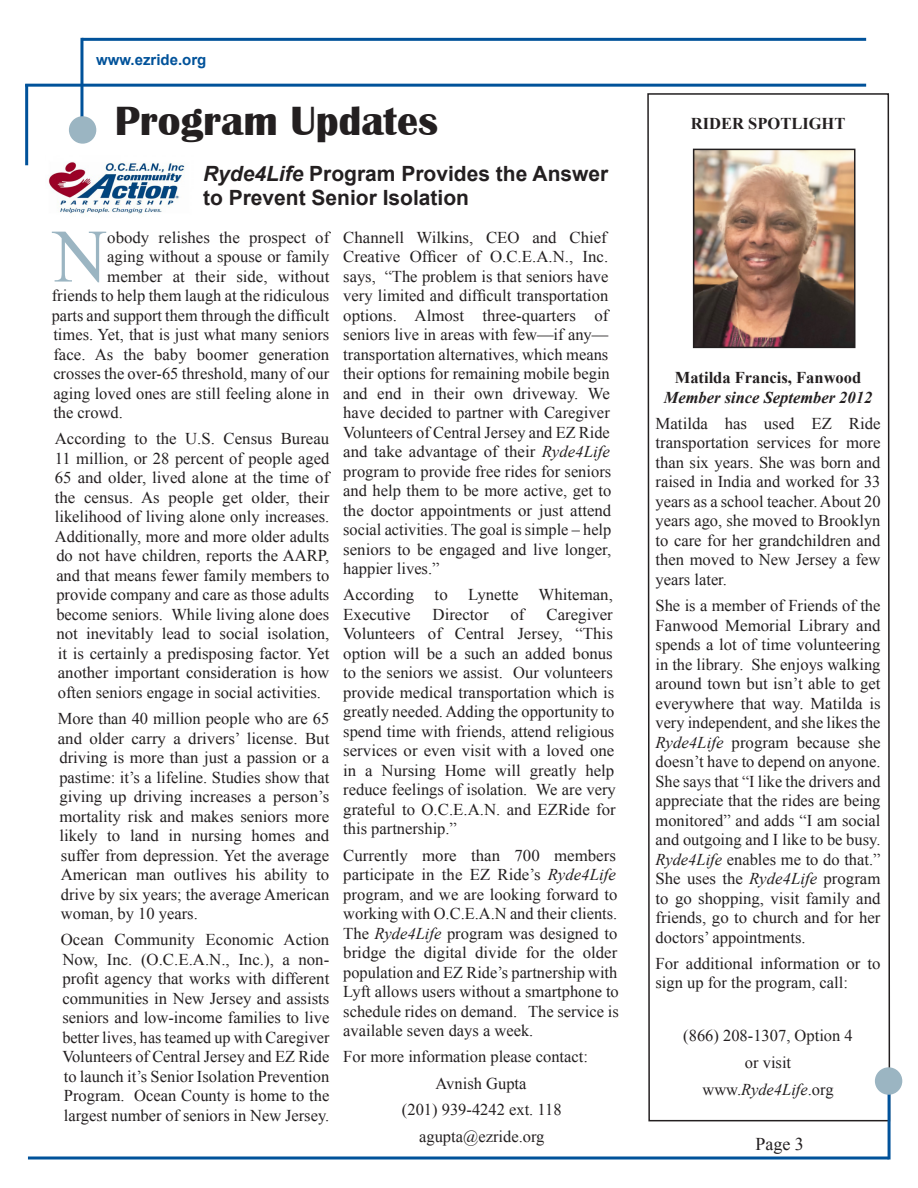
<style>
.page{position:relative;width:918px;height:1188px;background:#fff}
.page>*{position:absolute;margin:0;border:0;box-sizing:border-box;transform-origin:0 0}
.body_copy{font:75.45px "Times New Roman";color:#9bb5c2}
.t1{font:700 42px "Britannic";color:#231f20}
.t2{font:700 21px/24px "Arial";color:#231f20}
.t3{font:18px "Times New Roman";color:#231f20}
.body_copy-2{font:16.5px/19.5px "Times New Roman";color:#231f20;text-align:justify}
.ending_contact{font:16.5px "Times New Roman";color:#231f20}
.t4{font:italic 700 16.5px/19.8px "Times New Roman";color:#231f20;text-align:center}
.ending_contact-2{font:italic 16.5px "Times New Roman";color:#231f20}
.body_copy-3{font:700 16.5px "Times New Roman";color:#231f20}
.t5{font:700 15px "Arial";color:#01529a}
.s1{font-style:italic}
.s2{font-style:normal}
</style>
<div class="page">
<hr style="left:25px;top:84px;width:841px;height:3px;background:#01529a">
<hr style="left:80px;top:38px;width:3px;height:81px;background:#01529a">
<div style="left:70px;top:117px;width:26px;height:26px;background:#9bb5c2;border-radius:50%"></div>
<div style="left:69px;top:116px;width:27px;height:28px;border:2px solid #9bb5c2;border-radius:50%"></div>
<hr style="left:25px;top:84px;width:3px;height:81px;background:#01529a">
<hr style="left:82px;top:38px;width:784px;height:3px;background:#01529a">
<hr style="left:28px;top:1157px;width:861px;height:3px;background:#01529a">
<svg style="left:647px;top:93px;width:244px;height:1029px"></svg>
<hr style="left:888px;top:1091px;width:3px;height:68px;background:#01529a">
<div style="left:876px;top:1068px;width:26px;height:26px;background:#9bb5c2;border-radius:50%"></div>
<div style="left:875px;top:1067px;width:27px;height:28px;border:2px solid #9bb5c2;border-radius:50%"></div>
<img style="left:48px;top:162px;width:137px;height:52px">
<p class="t5" style="left:96px;top:50px;width:112px">www.ezride.org</p>
<p class="t1" style="left:115px;top:97px;width:325px">Program Updates</p>
<p class="t2" style="left:203px;top:162px;width:407px"><span class="s1">Ryde4Life</span> Program Provides the Answer to Prevent Senior Isolation</p>
<p class="body_copy" style="left:53px;top:206px;width:56px">N</p>
<p class="body_copy-2" style="left:107px;top:227px;width:224px">obody relishes the prospect of</p>
<p class="body_copy-2" style="left:107px;top:247px;width:224px">aging without a spouse or family</p>
<p class="body_copy-2" style="left:107px;top:266px;width:224px">member at their side, without</p>
<p class="body_copy-2" style="left:52px;top:286px;width:279px">friends to help them laugh at the ridiculous</p>
<p class="body_copy-2" style="left:52px;top:305px;width:279px">parts and support them through the difficult</p>
<p class="body_copy-2" style="left:53px;top:325px;width:277px">times. Yet, that is just what many seniors</p>
<p class="body_copy-2" style="left:53px;top:344px;width:278px">face. As the baby boomer generation</p>
<p class="body_copy-2" style="left:53px;top:364px;width:278px">crosses the over-65 threshold, many of our</p>
<p class="body_copy-2" style="left:53px;top:383px;width:278px">aging loved ones are still feeling alone in</p>
<p class="body_copy-2" style="left:53px;top:403px;width:71px">the crowd.</p>
<p class="body_copy-2" style="left:55px;top:429px;width:276px">According to the U.S. Census Bureau 11 million, or 28 percent of people aged 65 and older, lived alone at the time of the census. As people get older, their likelihood of living alone only increases.<br>Additionally, more and more older adults do not have children, reports the AARP, and that means fewer family members to provide company and care as those adults become seniors. While living alone does not inevitably lead to social isolation, it is certainly a predisposing factor. Yet another important consideration is how often seniors engage in social activities.</p>
<p class="body_copy-2" style="left:58px;top:709px;width:273px">More than 40 million people who are 65 and older carry a drivers’ license. But driving is more than just a passion or a pastime: it’s a lifeline. Studies show that giving up driving increases a person’s mortality risk and makes seniors more likely to land in nursing homes and suffer from depression. Yet the average American man outlives his ability to drive by six years; the average American woman, by 10 years.</p>
<p class="body_copy-2" style="left:61px;top:930px;width:270px">Ocean Community Economic Action Now, Inc. (O.C.E.A.N., Inc.), a non&shy;profit agency that works with different communities in New Jersey and assists seniors and low-income families to live better lives, has teamed up with Caregiver Volunteers of Central Jersey and EZ Ride to launch it’s Senior Isolation Prevention Program. Ocean County is home to the largest number of seniors in New Jersey.</p>
<p class="body_copy-2" style="left:343px;top:227px;width:270px;text-align:left">Channell Wilkins, CEO and Chief Creative Officer of O.C.E.A.N., Inc. says, “The problem is that seniors have very limited and difficult transportation options. Almost three-quarters of seniors live in areas with few—if any— transportation alternatives, which means their options for remaining mobile begin and end in their own driveway. We have decided to partner with Caregiver Volunteers of Central Jersey and EZ Ride and take advantage of their <span class="s1">Ryde4Life </span>program to provide free rides for seniors and help them to be more active, get to the doctor appointments or just attend social activities. The goal is simple – help seniors to be engaged and live longer, happier lives.”</p>
<p class="body_copy-2" style="left:343px;top:585px;width:271px">According to Lynette Whiteman,<br>Executive</p>
<p class="body_copy-2" style="left:343px;top:604px;width:274px;text-align:left;text-indent:203px">Caregiver Volunteers of Central Jersey, “This option will be a such an added bonus to the seniors we assist. Our volunteers provide medical transportation which is greatly needed. Adding the opportunity to spend time with friends, attend religious services or even visit with a loved one in a Nursing Home will greatly help reduce feelings of isolation. We are very grateful to O.C.E.A.N. and EZRide for this partnership.”</p>
<p class="body_copy-2" style="left:343px;top:845px;width:277px;text-align:left">Currently more than 700 members participate in the EZ Ride’s <span class="s1">Ryde4Life </span>program, and we are looking forward to working with O.C.E.A.N and their clients.<br>The <span class="s1">Ryde4Life</span> program was designed to bridge the digital divide for the older population and EZ Ride’s partnership with Lyft allows users without a smartphone to schedule rides on demand. The service is available seven days a week.</p>
<p class="body_copy-2" style="left:343px;top:1047px;width:246px">For more information please contact:</p>
<p class="ending_contact" style="left:436px;top:1072px;width:92px">Avnish Gupta</p>
<p class="ending_contact" style="left:402px;top:1099px;width:161px">(201) 939-4242 ext. 118</p>
<p class="ending_contact" style="left:419px;top:1125px;width:127px">agupta@ezride.org</p>
<p class="body_copy-2" style="left:433px;top:604px;width:58px">Director</p>
<p class="body_copy-2" style="left:511px;top:604px;width:16px">of</p>
<p class="body_copy-3" style="left:691px;top:112px;width:156px">RIDER SPOTLIGHT</p>
<p class="t4" style="left:664px;top:367px;width:210px"><span class="s2">Matilda Francis, Fanwood<br></span>Member since September 2012</p>
<p class="body_copy-2" style="left:656px;top:413px;width:227px">Matilda has used EZ Ride transportation services for more than six years. She was born and raised in India and worked for 33 years as a school teacher. About 20 years ago, she moved to Brooklyn to care for her grandchildren and then moved to New Jersey a few years later.</p>
<p class="body_copy-2" style="left:656px;top:596px;width:227px">She is a member of Friends of the Fanwood Memorial Library and spends a lot of time volunteering in the library. She enjoys walking around town but isn’t able to get everywhere that way. Matilda is very independent, and she likes the <span class="s1">Ryde4Life</span> program because she doesn’t have to depend on anyone.<br>She says that “I like the drivers and appreciate that the rides are being monitored” and adds “I am social and outgoing and I like to be busy.<br><span class="s1">Ryde4Life</span> enables me to do that.” She uses the <span class="s1">Ryde4Life</span> program to go shopping, visit family and friends, go to church and for her doctors’ appointments.</p>
<p class="body_copy-2" style="left:656px;top:953px;width:227px">For additional information or to sign up for the program, call:</p>
<p class="ending_contact" style="left:683px;top:1025px;width:171px">(866) 208-1307, Option 4</p>
<p class="ending_contact" style="left:745px;top:1051px;width:48px">or visit</p>
<p class="ending_contact-2" style="left:702px;top:1078px;width:133px"><span class="s2">www.</span>Ryde4Life<span class="s2">.org</span></p>
<p class="t3" style="left:755px;top:1132px;width:50px">Page 3</p>
</div>
